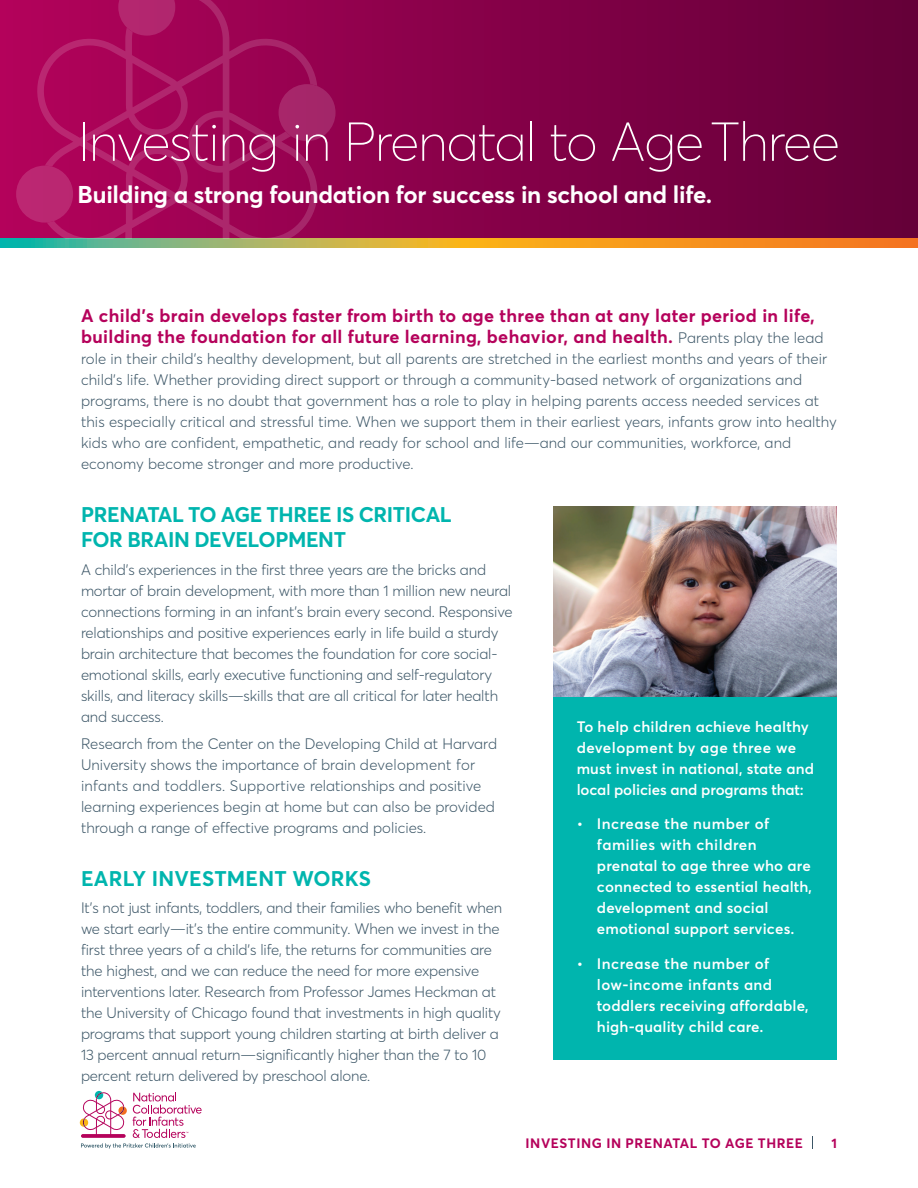
<style>
.page{position:relative;width:918px;height:1188px;background:#fff}
.page>*{position:absolute;margin:0;border:0;box-sizing:border-box;transform-origin:0 0}
.t1{font:100 54px "Averta PE";letter-spacing:-.02em;color:#fff}
.t2{font:700 24px "Averta PE";letter-spacing:-.01em;color:#fff}
.t3{font:700 21px/25.2px "Averta PE";letter-spacing:-.02em;color:#00b5ae}
.t4{font:700 21px "Averta PE";letter-spacing:.01em;color:#00b5ae}
.t5{font:700 18px/21px "Averta PE";letter-spacing:.02em;color:#b5025b}
.t6{font:300 15px/21px "Averta PE";letter-spacing:-.01em;color:#3b5566}
.t7{font:600 15px/21px "Averta PE";letter-spacing:.01em;color:#fff}
.t8{font:700 13.5px "Averta PE";letter-spacing:.04em;color:#b5025b}
.s1{font-weight:300;font-size:15px;color:#3b5566}
</style>
<div class="page">
<svg style="left:0;top:0;width:918px;height:238px;background:#7d0044"></svg>
<svg style="left:0;top:238px;width:918px;height:9px;background:#c8a342"></svg>
<svg style="left:328px;top:84px;width:8px;height:57px"></svg>
<svg style="left:16px;top:166px;width:8px;height:57px"></svg>
<svg style="left:24px;top:0;width:304px;height:239px;background:#a60b5a"></svg>
<div style="left:554px;top:507px;width:283px;height:553px;background:#00b5ae"></div>
<img style="left:554px;top:507px;width:283px;height:190px">
<svg style="left:80px;top:1091px;width:122px;height:58px"></svg>
<svg style="left:812px;top:1136px;width:1px;height:13px"></svg>
<h1 class="t1" style="left:78px;top:105px;width:764px">Investing in Prenatal to Age Three</h1>
<h2 class="t2" style="left:78px;top:177px;width:636px">Building a strong foundation for success in school and life.</h2>
<p class="t5" style="left:81px;top:304px;width:744px">A child’s brain develops faster from birth to age three than at any later period in life, building the foundation for all future learning, behavior, and health. <span class="s1">Parents play the lead</span></p>
<p class="t6" style="left:81px;top:347px;width:757px">role in their child’s healthy development, but all parents are stretched in the earliest months and years of their child’s life. Whether providing direct support or through a community-based network of organizations and programs, there is no doubt that government has a role to play in helping parents access needed services at this especially critical and stressful time. When we support them in their earliest years, infants grow into healthy kids who are confident, empathetic, and ready for school and life—and our communities, workforce, and economy become stronger and more productive.</p>
<h3 class="t3" style="left:81px;top:501px;width:372px">PRENATAL TO AGE THREE IS CRITICAL<br>FOR BRAIN DEVELOPMENT</h3>
<p class="t6" style="left:81px;top:558px;width:433px">A child’s experiences in the first three years are the bricks and mortar of brain development, with more than 1 million new neural connections forming in an infant’s brain every second. Responsive relationships and positive experiences early in life build a sturdy brain architecture that becomes the foundation for core social&shy;emotional skills, early executive functioning and self-regulatory skills, and literacy skills—skills that are all critical for later health and success.</p>
<p class="t6" style="left:81px;top:733px;width:418px">Research from the Center on the Developing Child at Harvard University shows the importance of brain development for infants and toddlers. Supportive relationships and positive learning experiences begin at home but can also be provided through a range of effective programs and policies.</p>
<h3 class="t4" style="left:81px;top:863px;width:292px">EARLY INVESTMENT WORKS</h3>
<p class="t6" style="left:81px;top:897px;width:423px">It’s not just infants, toddlers, and their families who benefit when we start early—it’s the entire community. When we invest in the first three years of a child’s life, the returns for communities are the highest, and we can reduce the need for more expensive interventions later. Research from Professor James Heckman at the University of Chicago found that investments in high quality programs that support young children starting at birth deliver a 13 percent annual return—significantly higher than the 7 to 10 percent return delivered by preschool alone.</p>
<p class="t7" style="left:577px;top:715px;width:239px">To help children achieve healthy development by age three we must invest in national, state and local policies and programs that:</p>
<p class="t7" style="left:597px;top:813px;width:217px;text-indent:-20px">• Increase the number of families with children prenatal to age three who are connected to essential health, development and social emotional support services.</p>
<p class="t7" style="left:597px;top:952px;width:213px;text-indent:-20px">• Increase the number of low-income infants and toddlers receiving affordable, high-quality child care.</p>
<p class="t8" style="left:526px;top:1133px;width:279px">INVESTING IN PRENATAL TO AGE THREE</p>
<p class="t8" style="left:831px;top:1133px;width:7px">1</p>
</div>
